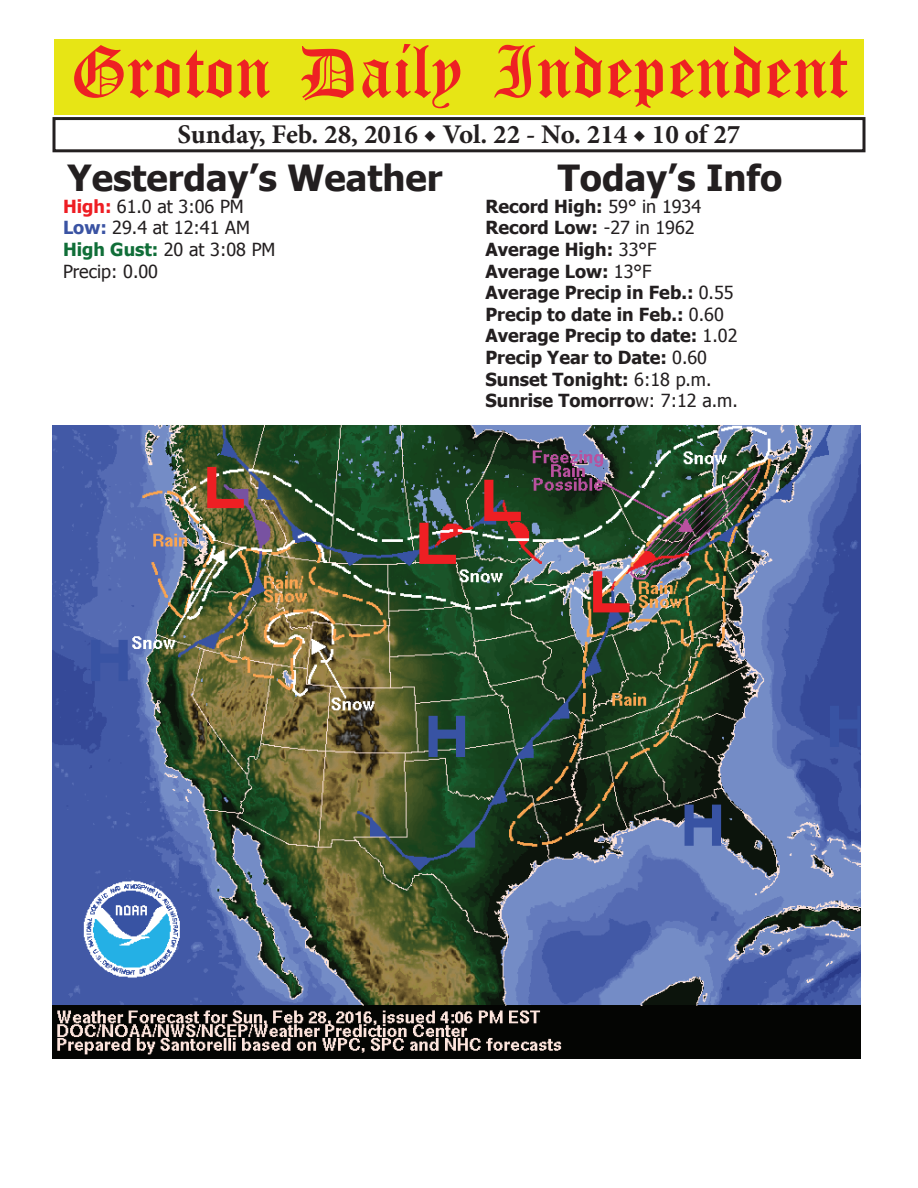
<style>
.page{position:relative;width:918px;height:1188px;background:#fff}
.page>*{position:absolute;margin:0;border:0;box-sizing:border-box;transform-origin:0 0}
.t1{font:54px "Old English Five";color:#ee2123}
.t2{font:700 36px "Tahoma";color:#231f20}
.t3{font:700 27px "Minion Pro";color:#231f20}
.t4{font:700 18px/21.6px "Tahoma";color:#231f20}
.t5{font:18px/21.6px "Tahoma";color:#231f20}
.s1{font-weight:700;color:#ee1d23}
.s2{font-weight:700;color:#3a53a3}
.s3{font-weight:700;color:#106e38}
.s4{font-weight:400}
</style>
<div class="page">
<div style="left:52px;top:117px;width:814px;height:35px;border:3px solid #231f20"></div>
<div style="left:54px;top:40px;width:810px;height:75px;background:#e7e515"></div>
<img style="left:52px;top:426px;width:809px;height:632px">
<h1 class="t1" style="left:70px;top:47px;width:779px">Groton Daily Independent</h1>
<h3 class="t3" style="left:178px;top:116px;width:564px">Sunday, Feb. 28, 2016 ◆ Vol. 22 - No. 214 ◆ 10 of 27</h3>
<h2 class="t2" style="left:68px;top:153px;width:376px">Yesterday’s Weather</h2>
<p class="t5" style="left:63px;top:195px;width:214px"><span class="s1">High:</span> 61.0 at 3:06 PM<br><span class="s2">Low:</span> 29.4 at 12:41 AM<br><span class="s3">High Gust:</span> 20 at 3:08 PM<br>Precip: 0.00</p>
<h2 class="t2" style="left:558px;top:153px;width:226px">Today’s Info</h2>
<p class="t4" style="left:485px;top:194px;width:254px">Record High: <span class="s4">59° in 1934<br></span>Record Low: <span class="s4">-27 in 1962<br></span>Average High: <span class="s4">33°F<br></span>Average Low: <span class="s4">13°F<br></span>Average Precip in Feb.: <span class="s4">0.55<br></span>Precip to date in Feb.: <span class="s4">0.60<br></span>Average Precip to date: <span class="s4">1.02<br></span>Precip Year to Date: <span class="s4">0.60<br></span>Sunset Tonight: <span class="s4">6:18 p.m.<br></span>Sunrise Tomorro<span class="s4">w: 7:12 a.m.</span></p>
</div>
